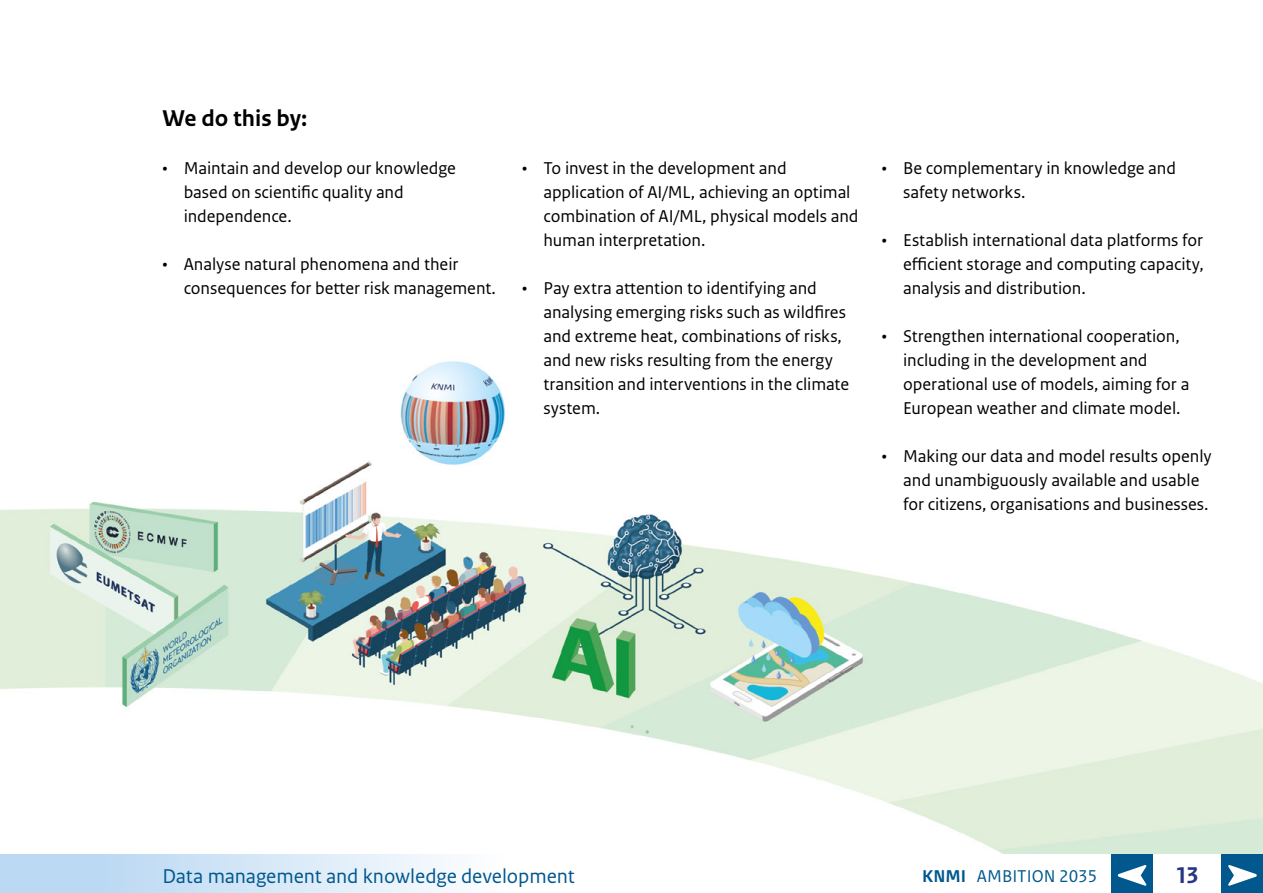
<style>
.page{position:relative;width:1263px;height:893px;background:#fff}
.page>*{position:absolute;margin:0;border:0;box-sizing:border-box;transform-origin:0 0}
.t1{font:700 24px "Rijksoverheid Sans Text";color:#000}
.t2{font:700 24px "Rijksoverheid Sans Text";color:#283583}
.t3{font:21px "Rijksoverheid Sans Text";letter-spacing:-.005em;color:#00588e}
.t4{font:18px/24px "Rijksoverheid Sans Text";letter-spacing:-.005em;color:#000}
.t5{font:18px "Rijksoverheid Sans Text";color:#00588e}
.s1{font-weight:700}
</style>
<div class="page">
<img style="left:0;top:361px;width:1263px;height:493px">
<div style="left:1111px;top:854px;width:42px;height:39px;background:#00588e"></div>
<div style="left:0;top:854px;width:504px;height:39px;background:linear-gradient(to right,#b1d3f1,#fbfcfe)"></div>
<svg style="left:1117px;top:865px;width:30px;height:21px"></svg>
<div style="left:1221px;top:854px;width:42px;height:39px;background:#00588e"></div>
<svg style="left:1228px;top:865px;width:29px;height:21px"></svg>
<h1 class="t1" style="left:162px;top:105px;width:146px">We do this by:</h1>
<p class="t4" style="left:184px;top:156px;width:274px;text-indent:-21px">• Maintain and develop our knowledge based on scientific quality and independence.</p>
<p class="t4" style="left:184px;top:252px;width:314px;text-indent:-21px">• Analyse natural phenomena and their consequences for better risk management.</p>
<p class="t4" style="left:543px;top:156px;width:317px;text-indent:-21px">• To invest in the development and application of AI/ML, achieving an optimal combination of AI/ML, physical models and human interpretation.</p>
<p class="t4" style="left:543px;top:276px;width:307px;text-indent:-21px">• Pay extra attention to identifying and analysing emerging risks such as wildfires and extreme heat, combinations of risks, and new risks resulting from the energy transition and interventions in the climate system.</p>
<p class="t4" style="left:903px;top:156px;width:274px;text-indent:-21px">• Be complementary in knowledge and safety networks.</p>
<p class="t4" style="left:903px;top:228px;width:302px;text-align:justify;text-indent:-21px">• Establish international data platforms for efficient storage and computing capacity, analysis and distribution.</p>
<p class="t4" style="left:903px;top:324px;width:288px;text-indent:-21px">• Strengthen international cooperation, including in the development and operational use of models, aiming for a European weather and climate model.</p>
<p class="t4" style="left:903px;top:444px;width:310px;text-indent:-21px">• Making our data and model results openly and unambiguously available and usable for citizens, organisations and businesses.</p>
<p class="t3" style="left:162px;top:864px;width:414px">Data management and knowledge development</p>
<p class="t5" style="left:922px;top:866px;width:177px"><span class="s1">KNMI</span> AMBITION 2035</p>
<h1 class="t2" style="left:1175px;top:862px;width:25px">13</h1>
</div>
